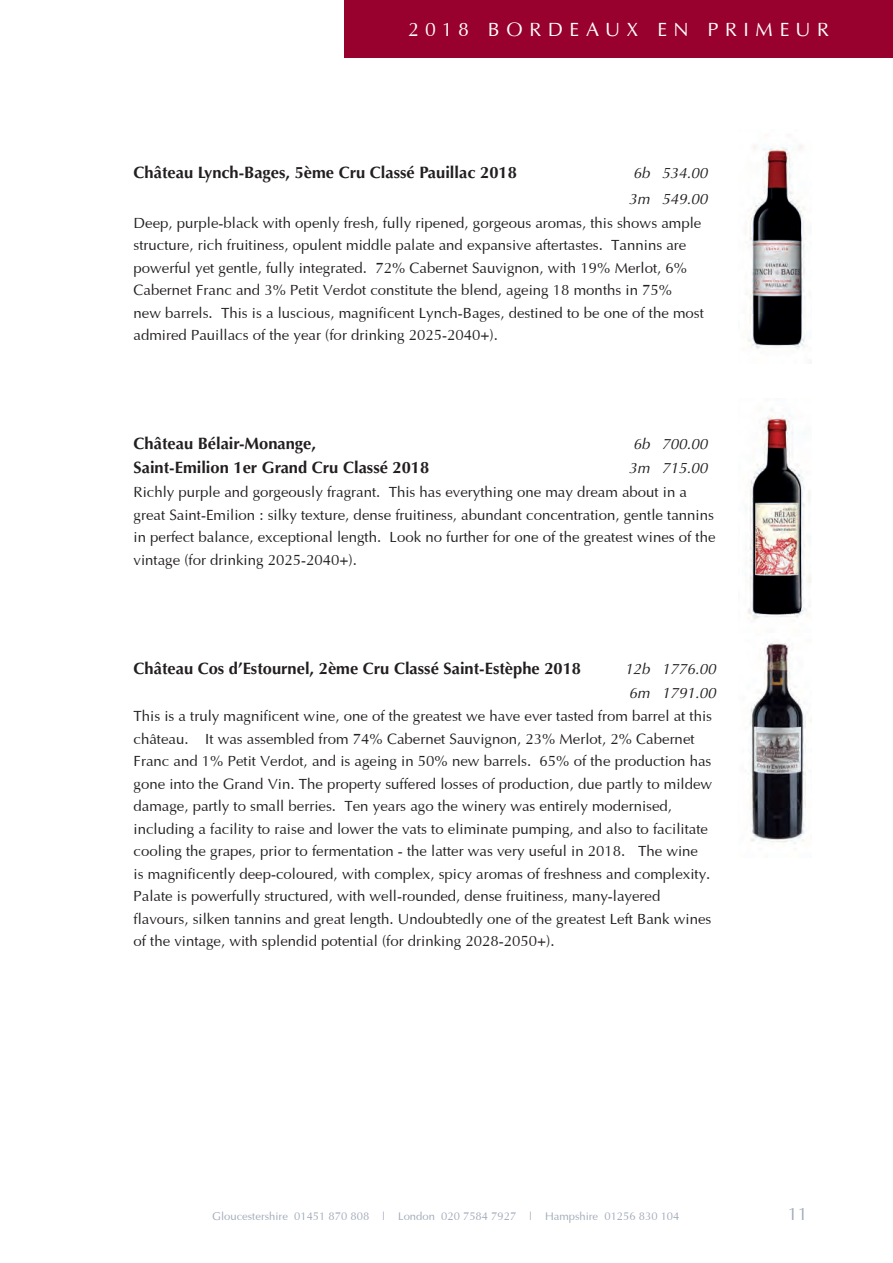
<style>
.page{position:relative;width:893px;height:1263px;background:#fff}
.page>*{position:absolute;margin:0;border:0;box-sizing:border-box;transform-origin:0 0}
.t1{font:19.5px "Optima";letter-spacing:.33em;color:#fff}
.t2{font:18px "Optima";color:#a1aab9}
.t3{font:700 16.5px "Optima";color:#231f20}
.t4{font:15px/22.5px "Optima";color:#231f20}
.t5{font:italic 15px/25.2px "Optima";color:#231f20}
.t6{font:11.25px "Optima";color:#a1aab9}
</style>
<div class="page">
<div style="left:344px;top:0;width:549px;height:57px;background:#98012d"></div>
<img style="left:746px;top:145px;width:59px;height:205px">
<img style="left:750px;top:641px;width:62px;height:203px">
<img style="left:747px;top:409px;width:65px;height:210px">
<h1 class="t1" style="left:408px;top:15px;width:423px">2018 BORDEAUX EN PRIMEUR</h1>
<p class="t3" style="left:134px;top:163px;width:385px">Château Lynch-Bages, 5ème Cru Classé Pauillac 2018</p>
<p class="t5" style="left:629px;top:161px;width:80px">6b 534.00<br>3m 549.00</p>
<p class="t4" style="left:134px;top:210px;width:572px">Deep, purple-black with openly fresh, fully ripened, gorgeous aromas, this shows ample structure, rich fruitiness, opulent middle palate and expansive aftertastes. Tannins are powerful yet gentle, fully integrated. 72% Cabernet Sauvignon, with 19% Merlot, 6% Cabernet Franc and 3% Petit Verdot constitute the blend, ageing 18 months in 75%<br>new barrels. This is a luscious, magnificent Lynch-Bages, destined to be one of the most admired Pauillacs of the year (for drinking 2025-2040+).</p>
<p class="t3" style="left:134px;top:434px;width:184px">Château Bélair-Monange,</p>
<p class="t5" style="left:633px;top:432px;width:76px">6b 700.00</p>
<p class="t3" style="left:134px;top:458px;width:297px">Saint-Emilion 1er Grand Cru Classé 2018</p>
<p class="t5" style="left:629px;top:456px;width:80px">3m 715.00</p>
<p class="t4" style="left:134px;top:480px;width:583px">Richly purple and gorgeously fragrant. This has everything one may dream about in a great Saint-Emilion : silky texture, dense fruitiness, abundant concentration, gentle tannins in perfect balance, exceptional length. Look no further for one of the greatest wines of the vintage (for drinking 2025-2040+).</p>
<p class="t3" style="left:134px;top:659px;width:449px">Château Cos d’Estournel, 2ème Cru Classé Saint-Estèphe 2018</p>
<p class="t5" style="left:625px;top:657px;width:93px;line-height:24px">12b 1776.00<br>6m 1791.00</p>
<p class="t4" style="left:134px;top:704px;width:580px">This is a truly magnificent wine, one of the greatest we have ever tasted from barrel at this château. It was assembled from 74% Cabernet Sauvignon, 23% Merlot, 2% Cabernet Franc and 1% Petit Verdot, and is ageing in 50% new barrels. 65% of the production has gone into the Grand Vin. The property suffered losses of production, due partly to mildew damage, partly to small berries. Ten years ago the winery was entirely modernised, including a facility to raise and lower the vats to eliminate pumping, and also to facilitate cooling the grapes, prior to fermentation - the latter was very useful in 2018. The wine<br>is magnificently deep-coloured, with complex, spicy aromas of freshness and complexity.<br>Palate is powerfully structured, with well-rounded, dense fruitiness, many-layered flavours, silken tannins and great length. Undoubtedly one of the greatest Left Bank wines of the vintage, with splendid potential (for drinking 2028-2050+).</p>
<p class="t6" style="left:212px;top:1208px;width:469px">Gloucestershire 01451 870 808 | London 020 7584 7927 | Hampshire 01256 830 104</p>
<p class="t2" style="left:788px;top:1201px;width:22px">11</p>
</div>
